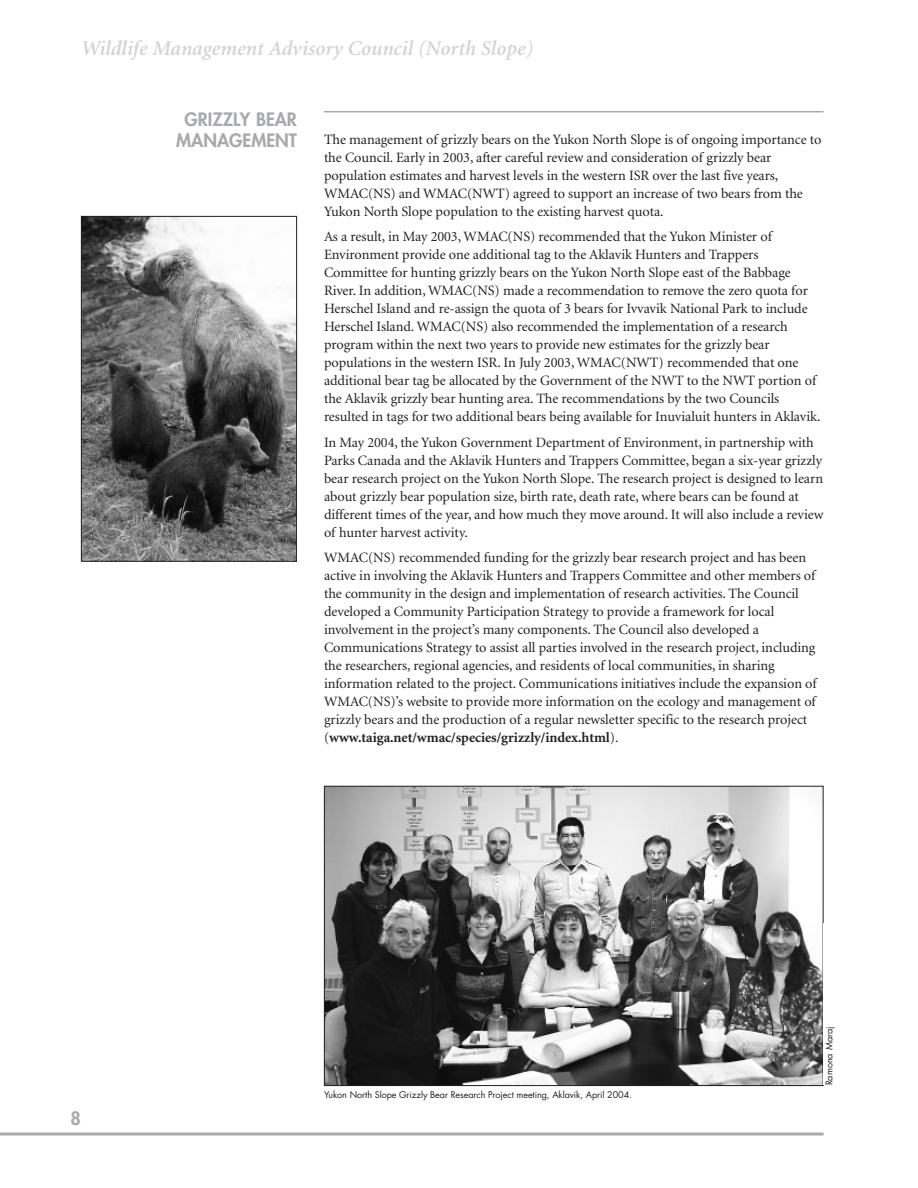
<style>
.page{position:relative;width:918px;height:1188px;background:#fff}
.page>*{position:absolute;margin:0;border:0;box-sizing:border-box;transform-origin:0 0}
.t1{font:italic 600 21px "Minion";color:#d1d3d5}
.t2{font:800 18px/21px "Futura";color:#a7a9ac;text-align:center}
.t3{font:14.25px/18px "Minion";letter-spacing:-.005em;color:#231f1f}
.t4{font:9px "Futura";letter-spacing:-.005em;color:#231f1f}
.s1{font-weight:700}
</style>
<div class="page">
<svg style="left:0;top:1132px;width:824px;height:4px;background:#bcbec0"></svg>
<img style="left:83px;top:218px;width:212px;height:342px">
<div style="left:81px;top:216px;width:216px;height:346px;border:1px solid #231f1f"></div>
<hr style="left:324px;top:111px;width:500px;height:1px;background:#a7a9ac">
<img style="left:326px;top:788px;width:496px;height:296px">
<div style="left:324px;top:786px;width:500px;height:300px;border:1px solid #231f1f"></div>
<h1 class="t1" style="left:81px;top:40px;width:454px">Wildlife Management Advisory Council (North Slope)</h1>
<p class="t2" style="left:176px;top:110px;width:122px">GRIZZLY BEAR<br>MANAGEMENT</p>
<p class="t3" style="left:324px;top:131px;width:499px">The management of grizzly bears on the Yukon North Slope is of ongoing importance to the Council. Early in 2003, after careful review and consideration of grizzly bear population estimates and harvest levels in the western ISR over the last five years, WMAC(NS) and WMAC(NWT) agreed to support an increase of two bears from the Yukon North Slope population to the existing harvest quota.</p>
<p class="t3" style="left:324px;top:229px;width:498px">As a result, in May 2003, WMAC(NS) recommended that the Yukon Minister of Environment provide one additional tag to the Aklavik Hunters and Trappers Committee for hunting grizzly bears on the Yukon North Slope east of the Babbage River. In addition, WMAC(NS) made a recommendation to remove the zero quota for Herschel Island and re-assign the quota of 3 bears for Ivvavik National Park to include Herschel Island. WMAC(NS) also recommended the implementation of a research program within the next two years to provide new estimates for the grizzly bear populations in the western ISR. In July 2003, WMAC(NWT) recommended that one additional bear tag be allocated by the Government of the NWT to the NWT portion of the Aklavik grizzly bear hunting area. The recommendations by the two Councils resulted in tags for two additional bears being available for Inuvialuit hunters in Aklavik.</p>
<p class="t3" style="left:324px;top:434px;width:501px">In May 2004, the Yukon Government Department of Environment, in partnership with Parks Canada and the Aklavik Hunters and Trappers Committee, began a six-year grizzly bear research project on the Yukon North Slope. The research project is designed to learn about grizzly bear population size, birth rate, death rate, where bears can be found at different times of the year, and how much they move around. It will also include a review of hunter harvest activity.</p>
<p class="t3" style="left:324px;top:550px;width:494px">WMAC(NS) recommended funding for the grizzly bear research project and has been active in involving the Aklavik Hunters and Trappers Committee and other members of the community in the design and implementation of research activities. The Council developed a Community Participation Strategy to provide a framework for local involvement in the project’s many components. The Council also developed a Communications Strategy to assist all parties involved in the research project, including the researchers, regional agencies, and residents of local communities, in sharing information related to the project. Communications initiatives include the expansion of WMAC(NS)’s website to provide more information on the ecology and management of grizzly bears and the production of a regular newsletter specific to the research project (<span class="s1">www.taiga.net/wmac/species/grizzly/index.html</span>).</p>
<p class="t2" style="left:71px;top:1109px;width:12px">8</p>
<p class="t4" style="left:324px;top:1090px;width:310px">Yukon North Slope Grizzly Bear Research Project meeting, Aklavik, April 2004.</p>
<p class="t4" style="left:825px;top:1085px;width:60px;rotate:-90deg">Ramona Maraj</p>
</div>
